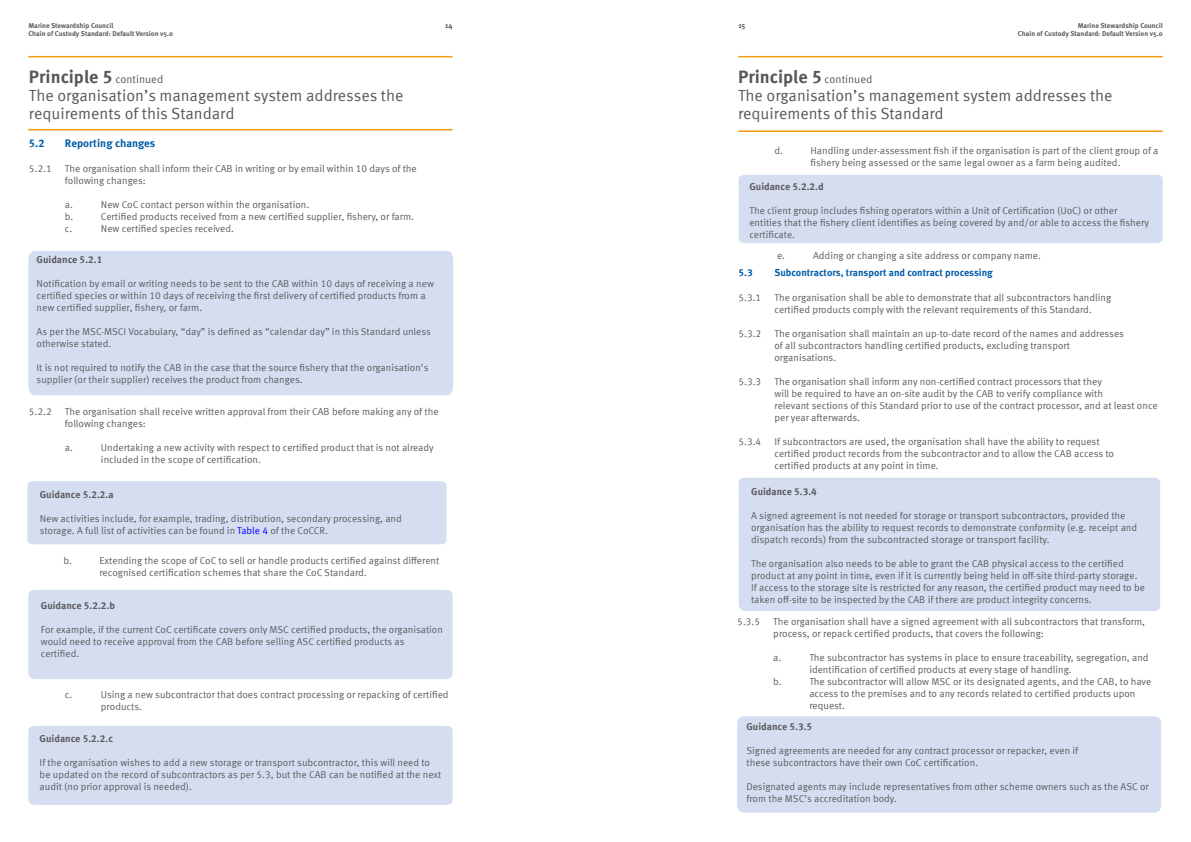
<style>
.page{position:relative;width:1191px;height:842px;background:#fff}
.page>*{position:absolute;margin:0;border:0;box-sizing:border-box;transform-origin:0 0}
.t1{font:700 18px "Meta Offc Pro";color:#57585b}
.t2{font:16px/18px "Meta Offc Pro Norm";color:#57585b}
.t3{font:700 11px "Meta Offc Pro";color:#005ca7}
.t4{font:10px/12px "Meta Offc Pro Norm";color:#5c5b5f}
.t5{font:700 10px "Meta Offc Pro";color:#5c5b5f}
.t6{font:700 10px "Meta Offc Pro";color:#005ca7}
.t7{font:700 7.5px "Meta Pro";color:#5c5b5f}
.t8{font:700 7px/8px "Meta Pro";color:#5c5b5f;text-align:right}
.s1{font-family:"Meta Offc Pro Norm";font-weight:400;font-size:11px}
.s2{color:#00f}
</style>
<div class="page">
<hr style="left:28px;top:129px;width:425px;height:1px;background:#f19c0c">
<hr style="left:28px;top:56px;width:425px;height:1px;background:#f19c0c">
<div style="left:28px;top:251px;width:425px;height:144px;background:#d5def0"></div>
<div style="left:27px;top:481px;width:419px;height:63px;background:#d5def0"></div>
<div style="left:28px;top:726px;width:424px;height:79px;background:#d5def0"></div>
<hr style="left:738px;top:130px;width:424px;height:2px;background:#f19c0c">
<hr style="left:738px;top:56px;width:424px;height:1px;background:#f19c0c">
<div style="left:738px;top:478px;width:422px;height:133px;background:#d5def0"></div>
<div style="left:737px;top:716px;width:424px;height:96px;background:#d5def0"></div>
<div style="left:28px;top:590px;width:424px;height:89px;background:#d5def0"></div>
<div style="left:738px;top:175px;width:424px;height:68px;background:#d5def0"></div>
<p class="t8" style="left:28px;top:21px;width:146px;text-align:left">Marine Stewardship Council<br>Chain of Custody Standard: Default Version v5.0</p>
<h1 class="t1" style="left:29px;top:63px;width:136px">Principle 5 <span class="s1">continued</span></h1>
<h2 class="t2" style="left:29px;top:85px;width:376px">The organisation’s management system addresses the requirements of this Standard</h2>
<p class="t3" style="left:29px;top:135px;width:17px">5.2</p>
<p class="t3" style="left:65px;top:135px;width:92px">Reporting changes</p>
<p class="t4" style="left:29px;top:162px;width:24px">5.2.1</p>
<p class="t4" style="left:65px;top:162px;width:353px">The organisation shall inform their CAB in writing or by email within 10 days of the following changes:</p>
<p class="t4" style="left:65px;top:198px;width:10px">a.</p>
<p class="t4" style="left:101px;top:198px;width:210px">New CoC contact person within the organisation.</p>
<p class="t4" style="left:65px;top:210px;width:10px">b.</p>
<p class="t4" style="left:101px;top:210px;width:314px">Certified products received from a new certified supplier, fishery, or farm.</p>
<p class="t4" style="left:65px;top:222px;width:9px">c.</p>
<p class="t4" style="left:101px;top:222px;width:135px">New certified species received.</p>
<p class="t7" style="left:445px;top:20px;width:9px">14</p>
<p class="t7" style="left:738px;top:20px;width:9px">15</p>
<p class="t8" style="left:1018px;top:21px;width:146px">Marine Stewardship Council<br>Chain of Custody Standard: Default Version v5.0</p>
<h1 class="t1" style="left:738px;top:63px;width:136px">Principle 5 <span class="s1">continued</span></h1>
<h2 class="t2" style="left:738px;top:85px;width:376px">The organisation’s management system addresses the requirements of this Standard</h2>
<p class="t4" style="left:774px;top:144px;width:10px">d.</p>
<p class="t4" style="left:810px;top:144px;width:349px">Handling under-assessment fish if the organisation is part of the client group of a fishery being assessed or the same legal owner as a farm being audited.</p>
<p class="t5" style="left:749px;top:178px;width:76px">Guidance 5.2.2.d</p>
<p class="t4" style="left:749px;top:203px;width:401px">The client group includes fishing operators within a Unit of Certification (UoC) or other entities that the fishery client identifies as being covered by and/or able to access the fishery certificate.</p>
<p class="t5" style="left:37px;top:252px;width:67px">Guidance 5.2.1</p>
<p class="t4" style="left:37px;top:277px;width:399px">Notification by email or writing needs to be sent to the CAB within 10 days of receiving a new certified species or within 10 days of receiving the first delivery of certified products from a new certified supplier, fishery, or farm.</p>
<p class="t4" style="left:37px;top:325px;width:396px">As per the MSC-MSCI Vocabulary, “day” is defined as “calendar day” in this Standard unless otherwise stated.</p>
<p class="t4" style="left:37px;top:361px;width:393px">It is not required to notify the CAB in the case that the source fishery that the organisation’s supplier (or their supplier) receives the product from changes.</p>
<p class="t4" style="left:29px;top:404px;width:24px">5.2.2</p>
<p class="t4" style="left:65px;top:404px;width:375px">The organisation shall receive written approval from their CAB before making any of the following changes:</p>
<p class="t4" style="left:65px;top:440px;width:10px">a.</p>
<p class="t4" style="left:101px;top:440px;width:334px">Undertaking a new activity with respect to certified product that is not already included in the scope of certification.</p>
<p class="t5" style="left:40px;top:486px;width:75px">Guidance 5.2.2.a</p>
<p class="t4" style="left:40px;top:511px;width:364px">New activities include, for example, trading, distribution, secondary processing, and storage. A full list of activities can be found in <span class="s2">Table 4</span> of the CoCCR.</p>
<p class="t4" style="left:63px;top:554px;width:10px">b.</p>
<p class="t4" style="left:99px;top:554px;width:341px">Extending the scope of CoC to sell or handle products certified against different recognised certification schemes that share the CoC Standard.</p>
<p class="t5" style="left:41px;top:598px;width:76px">Guidance 5.2.2.b</p>
<p class="t4" style="left:41px;top:623px;width:404px">For example, if the current CoC certificate covers only MSC certified products, the organisation would need to receive approval from the CAB before selling ASC certified products as certified.</p>
<p class="t4" style="left:65px;top:688px;width:9px">c.</p>
<p class="t4" style="left:101px;top:688px;width:349px">Using a new subcontractor that does contract processing or repacking of certified products.</p>
<p class="t5" style="left:40px;top:731px;width:75px">Guidance 5.2.2.c</p>
<p class="t4" style="left:40px;top:756px;width:403px">If the organisation wishes to add a new storage or transport subcontractor, this will need to be updated on the record of subcontractors as per 5.3, but the CAB can be notified at the next audit (no prior approval is needed).</p>
<p class="t4" style="left:777px;top:248px;width:10px">e.</p>
<p class="t4" style="left:813px;top:248px;width:229px">Adding or changing a site address or company name.</p>
<p class="t6" style="left:738px;top:265px;width:16px">5.3</p>
<p class="t6" style="left:774px;top:265px;width:220px">Subcontractors, transport and contract processing</p>
<p class="t4" style="left:738px;top:291px;width:24px">5.3.1</p>
<p class="t4" style="left:774px;top:291px;width:338px">The organisation shall be able to demonstrate that all subcontractors handling certified products comply with the relevant requirements of this Standard.</p>
<p class="t4" style="left:738px;top:327px;width:24px">5.3.2</p>
<p class="t4" style="left:774px;top:327px;width:351px">The organisation shall maintain an up-to-date record of the names and addresses of all subcontractors handling certified products, excluding transport organisations.</p>
<p class="t4" style="left:738px;top:375px;width:24px">5.3.3</p>
<p class="t4" style="left:774px;top:375px;width:385px">The organisation shall inform any non-certified contract processors that they<br>will be required to have an on-site audit by the CAB to verify compliance with<br>relevant sections of this Standard prior to use of the contract processor, and at least once per year afterwards.</p>
<p class="t4" style="left:738px;top:435px;width:24px">5.3.4</p>
<p class="t4" style="left:774px;top:435px;width:341px">If subcontractors are used, the organisation shall have the ability to request certified product records from the subcontractor and to allow the CAB access to certified products at any point in time.</p>
<p class="t5" style="left:751px;top:484px;width:67px">Guidance 5.3.4</p>
<p class="t4" style="left:751px;top:509px;width:387px">A signed agreement is not needed for storage or transport subcontractors, provided the organisation has the ability to request records to demonstrate conformity (e.g. receipt and dispatch records) from the subcontracted storage or transport facility.</p>
<p class="t4" style="left:751px;top:557px;width:395px">The organisation also needs to be able to grant the CAB physical access to the certified product at any point in time, even if it is currently being held in off-site third-party storage.<br>If access to the storage site is restricted for any reason, the certified product may need to be taken off-site to be inspected by the CAB if there are product integrity concerns.</p>
<p class="t4" style="left:737px;top:615px;width:24px">5.3.5</p>
<p class="t4" style="left:773px;top:615px;width:373px">The organisation shall have a signed agreement with all subcontractors that transform, process, or repack certified products, that covers the following:</p>
<p class="t4" style="left:773px;top:651px;width:10px">a.</p>
<p class="t4" style="left:809px;top:651px;width:341px">The subcontractor has systems in place to ensure traceability, segregation, and identification of certified products at every stage of handling.</p>
<p class="t4" style="left:773px;top:675px;width:10px">b.</p>
<p class="t4" style="left:809px;top:675px;width:344px">The subcontractor will allow MSC or its designated agents, and the CAB, to have access to the premises and to any records related to certified products upon request.</p>
<p class="t5" style="left:746px;top:719px;width:67px">Guidance 5.3.5</p>
<p class="t4" style="left:746px;top:744px;width:333px">Signed agreements are needed for any contract processor or repacker, even if these subcontractors have their own CoC certification.</p>
<p class="t4" style="left:746px;top:780px;width:404px">Designated agents may include representatives from other scheme owners such as the ASC or from the MSC’s accreditation body.</p>
</div>
